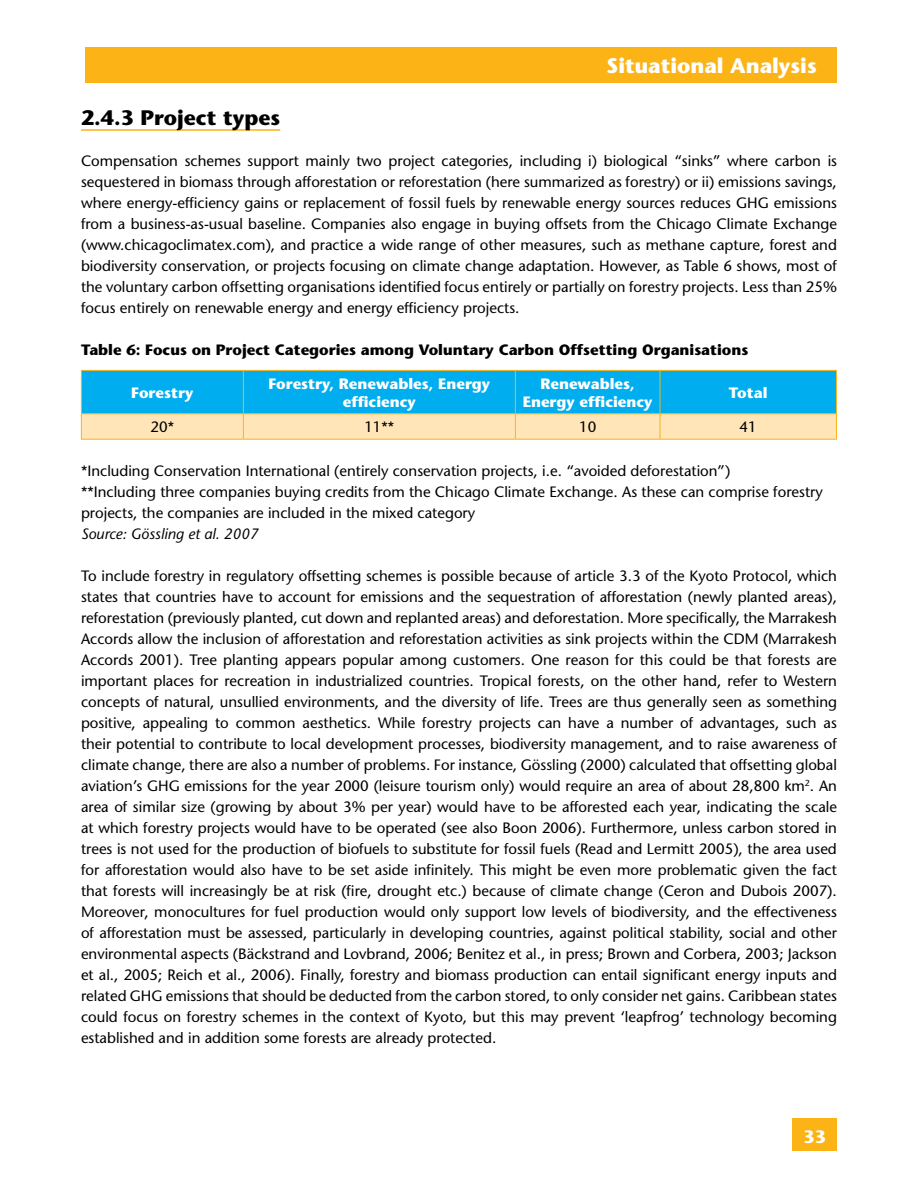
<style>
.page{position:relative;width:918px;height:1188px;background:#fff}
.page>*{position:absolute;margin:0;border:0;box-sizing:border-box;transform-origin:0 0}
.t1{font:700 21px "Stone Sans";color:#fff}
.t2{font:700 21px "Stone Sans";color:#000}
.t3{font:700 18px "Stone Sans";color:#fff}
.t4{font:15px/21px "Stone Sans";color:#000;text-align:justify}
.t5{font:700 15px/18px "Stone Sans";color:#fff;text-align:center}
.t6{font:700 15px "Stone Sans";color:#000}
.t7{font:italic 15px "Stone Sans";color:#000}
</style>
<div class="page">
<div style="left:792px;top:1119px;width:44px;height:32px;background:#fcb315"></div>
<div style="left:85px;top:47px;width:752px;height:35px;background:#fcb315"></div>
<hr style="left:81px;top:129px;width:199px;height:2px;background:#fcb315">
<svg style="left:81px;top:370px;width:756px;height:69px;background:#63c1d3"></svg>
<hr style="left:81px;top:439px;width:162px;height:1px;background:#fcb315">
<hr style="left:243px;top:439px;width:272px;height:1px;background:#fcb315">
<hr style="left:515px;top:439px;width:145px;height:1px;background:#fcb315">
<hr style="left:660px;top:439px;width:177px;height:1px;background:#fcb315">
<h1 class="t1" style="left:607px;top:53px;width:212px">Situational Analysis</h1>
<h1 class="t2" style="left:81px;top:104px;width:201px">2.4.3 Project types</h1>
<p class="t4" style="left:81px;top:150px;width:758px">Compensation schemes support mainly two project categories, including i) biological “sinks” where carbon is sequestered in biomass through afforestation or reforestation (here summarized as forestry) or ii) emissions savings, where energy-efficiency gains or replacement of fossil fuels by renewable energy sources reduces GHG emissions from a business-as-usual baseline. Companies also engage in buying offsets from the Chicago Climate Exchange (www.chicagoclimatex.com), and practice a wide range of other measures, such as methane capture, forest and biodiversity conservation, or projects focusing on climate change adaptation. However, as Table 6 shows, most of the voluntary carbon offsetting organisations identified focus entirely or partially on forestry projects. Less than 25% focus entirely on renewable energy and energy efficiency projects.</p>
<p class="t6" style="left:81px;top:340px;width:669px">Table 6: Focus on Project Categories among Voluntary Carbon Offsetting Organisations</p>
<p class="t5" style="left:131px;top:384px;width:64px">Forestry</p>
<p class="t5" style="left:268px;top:375px;width:223px">Forestry, Renewables, Energy efficiency</p>
<p class="t5" style="left:523px;top:375px;width:131px">Renewables,<br>Energy efficiency</p>
<p class="t5" style="left:729px;top:384px;width:40px">Total</p>
<p class="t4" style="left:151px;top:417px;width:25px">20*</p>
<p class="t4" style="left:364px;top:417px;width:31px">11**</p>
<p class="t4" style="left:579px;top:417px;width:19px">10</p>
<p class="t4" style="left:740px;top:417px;width:19px">41</p>
<p class="t4" style="left:81px;top:460px;width:743px;text-align:left">*Including Conservation International (entirely conservation projects, i.e. “avoided deforestation”)<br>**Including three companies buying credits from the Chicago Climate Exchange. As these can comprise forestry projects, the companies are included in the mixed category</p>
<p class="t7" style="left:81px;top:524px;width:179px">Source: Gössling et al. 2007</p>
<p class="t4" style="left:81px;top:565px;width:758px">To include forestry in regulatory offsetting schemes is possible because of article 3.3 of the Kyoto Protocol, which states that countries have to account for emissions and the sequestration of afforestation (newly planted areas), reforestation (previously planted, cut down and replanted areas) and deforestation. More specifically, the Marrakesh Accords allow the inclusion of afforestation and reforestation activities as sink projects within the CDM (Marrakesh Accords 2001). Tree planting appears popular among customers. One reason for this could be that forests are important places for recreation in industrialized countries. Tropical forests, on the other hand, refer to Western concepts of natural, unsullied environments, and the diversity of life. Trees are thus generally seen as something positive, appealing to common aesthetics. While forestry projects can have a number of advantages, such as their potential to contribute to local development processes, biodiversity management, and to raise awareness of climate change, there are also a number of problems. For instance, Gössling (2000) calculated that offsetting global aviation’s GHG emissions for the year 2000 (leisure tourism only) would require an area of about 28,800 km<sup>2</sup>. An area of similar size (growing by about 3% per year) would have to be afforested each year, indicating the scale at which forestry projects would have to be operated (see also Boon 2006). Furthermore, unless carbon stored in trees is not used for the production of biofuels to substitute for fossil fuels (Read and Lermitt 2005), the area used for afforestation would also have to be set aside infinitely. This might be even more problematic given the fact that forests will increasingly be at risk (fire, drought etc.) because of climate change (Ceron and Dubois 2007).<br>Moreover, monocultures for fuel production would only support low levels of biodiversity, and the effectiveness of afforestation must be assessed, particularly in developing countries, against political stability, social and other environmental aspects (Bäckstrand and Lovbrand, 2006; Benitez et al., in press; Brown and Corbera, 2003; Jackson et al., 2005; Reich et al., 2006). Finally, forestry and biomass production can entail significant energy inputs and related GHG emissions that should be deducted from the carbon stored, to only consider net gains. Caribbean states could focus on forestry schemes in the context of Kyoto, but this may prevent ‘leapfrog’ technology becoming established and in addition some forests are already protected.</p>
<p class="t3" style="left:803px;top:1125px;width:24px">33</p>
</div>
